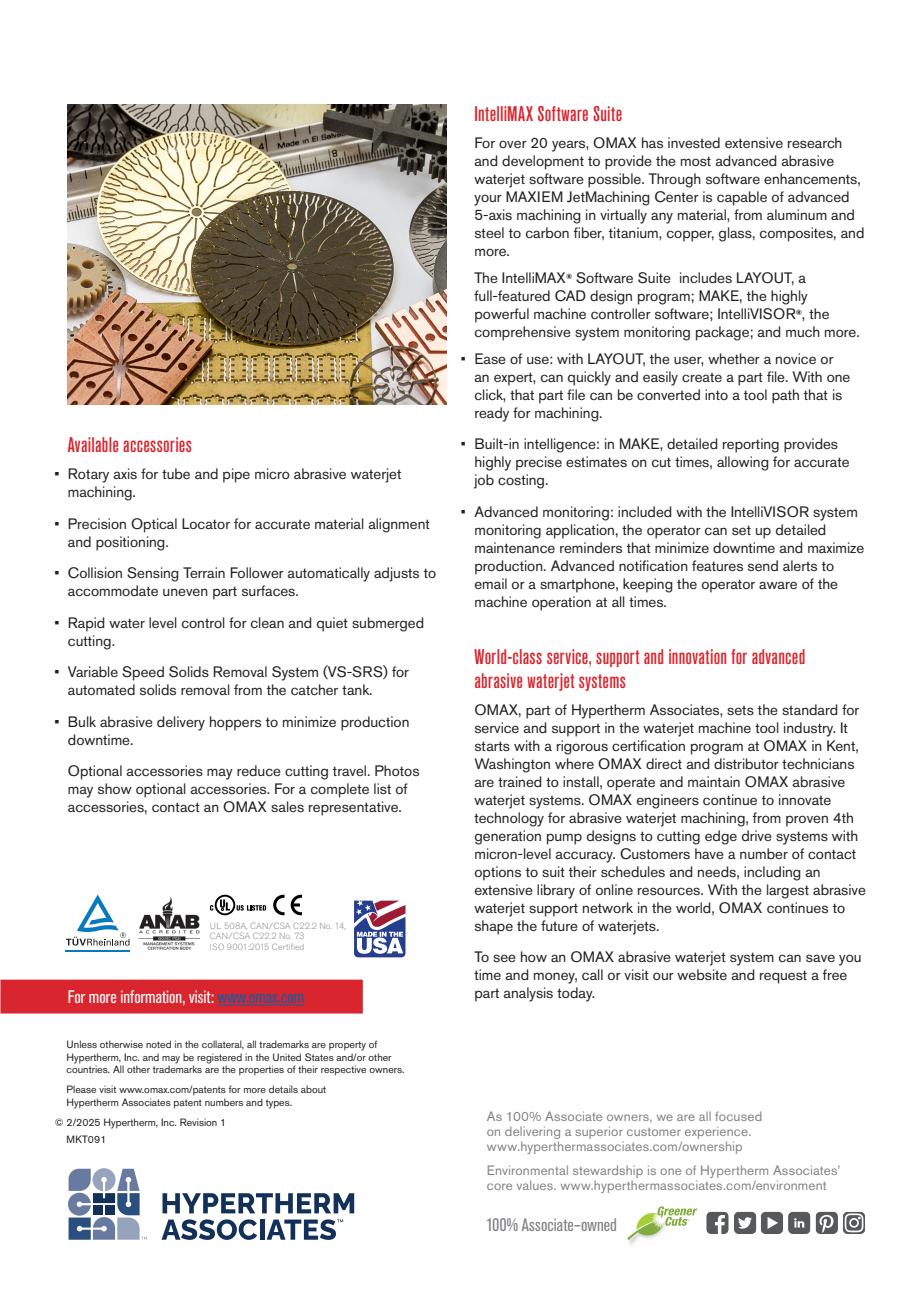
<style>
.page{position:relative;width:920px;height:1290px;background:#fff}
.page>*{position:absolute;margin:0;border:0;box-sizing:border-box;transform-origin:0 0}
.Head_B_indent_-_14_16_med_cond_red{font:500 condensed 21px/24px "Akzidenz Grotesk Pro";letter-spacing:.015em;color:#d8252e}
.CTA_-_12_14_reg_cond_white{font:condensed 18px "Akzidenz Grotesk Pro";color:#fff}
._100__Associate-owned{font:condensed 18px "Akzidenz Grotesk Pro";letter-spacing:.01em;color:#808285}
.Text_Bullets_-_space_after{font:15px/18px "Akzidenz Grotesk Pro";color:#231f20}
.Text_10_12{font:15px/18px "Akzidenz Grotesk Pro";color:#231f20}
.Head_B_indent_-_14_16_med_cond_red-2{font:15px/18px "Akzidenz Grotesk Pro";color:#231f20}
.Culture_-_9_10_Regular_gray{font:13.5px/15px "Akzidenz Grotesk Pro";letter-spacing:.01em;color:#808285}
.Mousetype{font:10.5px/12.8px "Akzidenz Grotesk Pro";color:#231f20}
.t1{font:300 9px/10.8px "Akzidenz Grotesk Pro";letter-spacing:.01em;color:#939598}
.t2{font:3.3px "Akzidenz Grotesk Pro";color:#78a22d}
.s1{color:#175d9e}
</style>
<div class="page">
<img style="left:629px;top:1240px;width:7px;height:4px">
<svg style="left:627px;top:1206px;width:70px;height:34px"></svg>
<svg style="left:816px;top:1212px;width:49px;height:22px"></svg>
<svg style="left:706px;top:1212px;width:104px;height:22px"></svg>
<svg style="left:163px;top:1193px;width:191px;height:20px"></svg>
<svg style="left:161px;top:1219px;width:96px;height:21px"></svg>
<hr style="left:260px;top:1219px;width:4px;height:21px;background:#133058">
<svg style="left:267px;top:1219px;width:76px;height:21px"></svg>
<svg style="left:68px;top:1168px;width:79px;height:72px"></svg>
<div style="left:105px;top:1205px;width:10px;height:10px;background:#133058"></div>
<div style="left:93px;top:1205px;width:10px;height:10px;background:#133058"></div>
<div style="left:0;top:980px;width:363px;height:33px;background:#d8252e"></div>
<hr style="left:218px;top:1005px;width:86px;height:1px;background:#175d9e">
<svg style="left:273px;top:895px;width:11px;height:20px"></svg>
<svg style="left:291px;top:895px;width:11px;height:20px"></svg>
<svg style="left:210px;top:895px;width:56px;height:20px"></svg>
<svg style="left:66px;top:894px;width:64px;height:52px"></svg>
<hr style="left:65px;top:951px;width:65px;height:1px;background:#0779bf">
<img style="left:138px;top:896px;width:62px;height:54px">
<svg style="left:354px;top:901px;width:51px;height:56px"></svg>
<img style="left:68px;top:105px;width:378px;height:300px">
<p class="Head_B_indent_-_14_16_med_cond_red" style="left:68px;top:432px;width:126px">Available accessories</p>
<p class="Text_Bullets_-_space_after" style="left:68px;top:465px;width:335px;text-indent:-14px">• Rotary axis for tube and pipe micro abrasive waterjet machining.</p>
<p class="Text_Bullets_-_space_after" style="left:68px;top:514px;width:363px;text-indent:-14px">• Precision Optical Locator for accurate material alignment and positioning.</p>
<p class="Text_Bullets_-_space_after" style="left:68px;top:564px;width:370px;text-indent:-14px">• Collision Sensing Terrain Follower automatically adjusts to accommodate uneven part surfaces.</p>
<p class="Text_Bullets_-_space_after" style="left:68px;top:613px;width:358px;text-indent:-14px">• Rapid water level control for clean and quiet submerged cutting.</p>
<p class="Text_Bullets_-_space_after" style="left:68px;top:663px;width:343px;text-indent:-14px">• Variable Speed Solids Removal System (VS-SRS) for automated solids removal from the catcher tank.</p>
<p class="Text_Bullets_-_space_after" style="left:68px;top:712px;width:343px;text-indent:-14px">• Bulk abrasive delivery hoppers to minimize production downtime.</p>
<p class="Head_B_indent_-_14_16_med_cond_red-2" style="left:68px;top:762px;width:353px">Optional accessories may reduce cutting travel. Photos may show optional accessories. For a complete list of accessories, contact an OMAX sales representative.</p>
<p class="t1" style="left:210px;top:920px;width:137px">UL 508A, CAN/CSA C22.2 No. 14,<br>CAN/CSA C22.2 No. 73<br>ISO 9001:2015 Certified</p>
<p class="CTA_-_12_14_reg_cond_white" style="left:68px;top:985px;width:238px">For more information, visit: <span class="s1">www.omax.com</span></p>
<p class="Mousetype" style="left:67px;top:1038px;width:339px">Unless otherwise noted in the collateral, all trademarks are property of<br>Hypertherm, Inc. and may be registered in the United States and/or other countries. All other trademarks are the properties of their respective owners.</p>
<p class="Mousetype" style="left:67px;top:1083px;width:261px">Please visit www.omax.com/patents for more details about<br>Hypertherm Associates patent numbers and types.</p>
<p class="Mousetype" style="left:55px;top:1116px;width:173px">© 2/2025 Hypertherm, Inc. Revision 1</p>
<p class="Mousetype" style="left:67px;top:1132px;width:41px">MKT091</p>
<p class="Head_B_indent_-_14_16_med_cond_red" style="left:474px;top:101px;width:149px">IntelliMAX Software Suite</p>
<p class="Head_B_indent_-_14_16_med_cond_red-2" style="left:474px;top:133px;width:392px">For over 20 years, OMAX has invested extensive research and development to provide the most advanced abrasive waterjet software possible. Through software enhancements, your MAXIEM JetMachining Center is capable of advanced 5-axis machining in virtually any material, from aluminum and steel to carbon fiber, titanium, copper, glass, composites, and more.</p>
<p class="Head_B_indent_-_14_16_med_cond_red-2" style="left:474px;top:268px;width:387px">The IntelliMAX<sup>®</sup> Software Suite includes LAYOUT, a full-featured CAD design program; MAKE, the highly powerful machine controller software; IntelliVISOR<sup>®</sup>, the comprehensive system monitoring package; and much more.</p>
<p class="Text_Bullets_-_space_after" style="left:474px;top:349px;width:377px;text-indent:-14px">• Ease of use: with LAYOUT, the user, whether a novice or an expert, can quickly and easily create a part file. With one click, that part file can be converted into a tool path that is ready for machining.</p>
<p class="Text_Bullets_-_space_after" style="left:474px;top:435px;width:377px;text-indent:-14px">• Built-in intelligence: in MAKE, detailed reporting provides highly precise estimates on cut times, allowing for accurate job costing.</p>
<p class="Text_Bullets_-_space_after" style="left:474px;top:502px;width:391px;text-indent:-14px">• Advanced monitoring: included with the IntelliVISOR system monitoring application, the operator can set up detailed maintenance reminders that minimize downtime and maximize production. Advanced notification features send alerts to email or a smartphone, keeping the operator aware of the machine operation at all times.</p>
<p class="Head_B_indent_-_14_16_med_cond_red" style="left:474px;top:644px;width:332px">World-class service, support and innovation for advanced abrasive waterjet systems</p>
<p class="Text_10_12" style="left:474px;top:700px;width:393px">OMAX, part of Hypertherm Associates, sets the standard for service and support in the waterjet machine tool industry. It starts with a rigorous certification program at OMAX in Kent, Washington where OMAX direct and distributor technicians are trained to install, operate and maintain OMAX abrasive waterjet systems. OMAX engineers continue to innovate technology for abrasive waterjet machining, from proven 4th generation pump designs to cutting edge drive systems with micron-level accuracy. Customers have a number of contact options to suit their schedules and needs, including an extensive library of online resources. With the largest abrasive waterjet support network in the world, OMAX continues to shape the future of waterjets.</p>
<p class="Text_10_12" style="left:474px;top:948px;width:389px">To see how an OMAX abrasive waterjet system can save you time and money, call or visit our website and request a free part analysis today.</p>
<p class="Culture_-_9_10_Regular_gray" style="left:487px;top:1109px;width:277px">As 100% Associate owners, we are all focused on delivering a superior customer experience. www.hyperthermassociates.com/ownership</p>
<p class="Culture_-_9_10_Regular_gray" style="left:487px;top:1163px;width:355px">Environmental stewardship is one of Hypertherm Associates’ core values. www.hyperthermassociates.com/environment</p>
<p class="t2" style="left:687px;top:1218px;width:4px">™</p>
<p class="_100__Associate-owned" style="left:486px;top:1213px;width:132px">100% Associate–owned</p>
</div>
